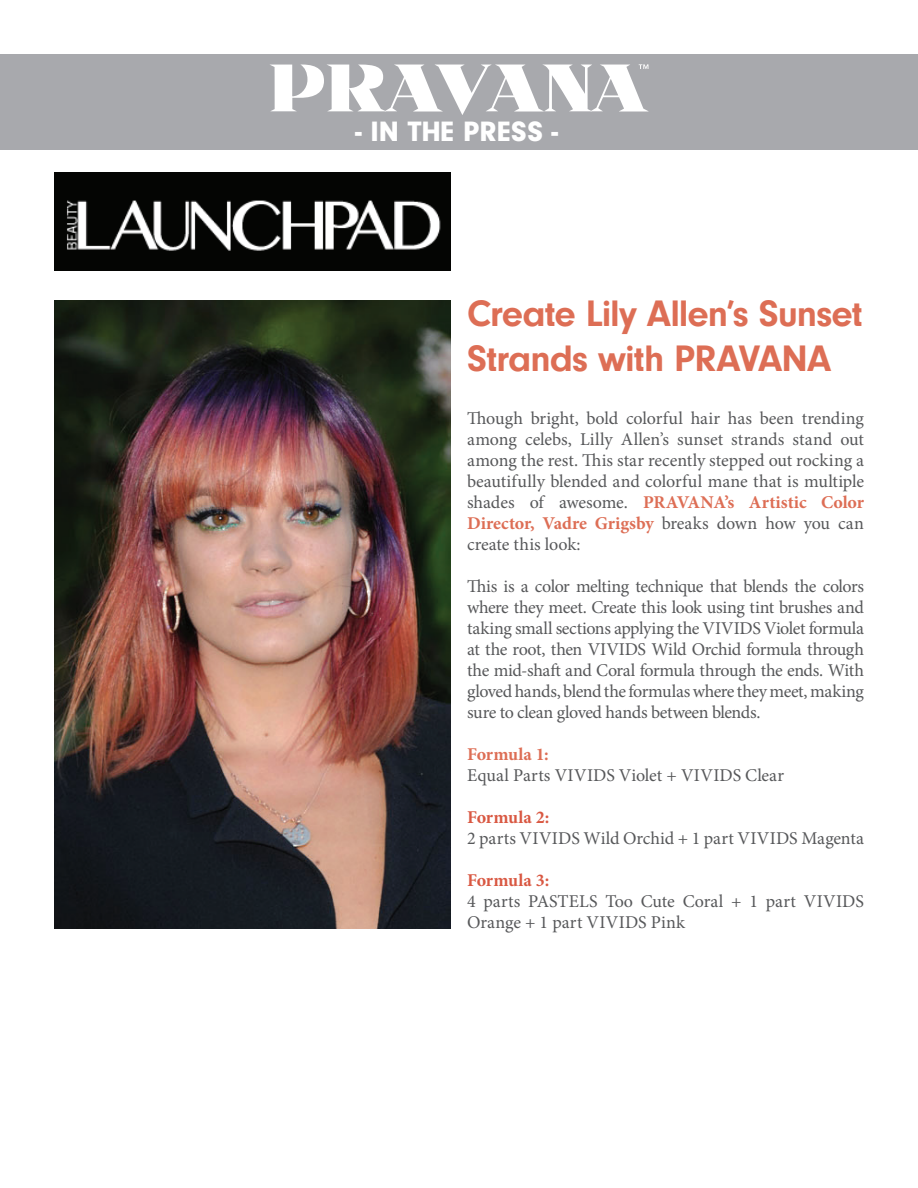
<style>
.page{position:relative;width:918px;height:1188px;background:#fff}
.page>*{position:absolute;margin:0;border:0;box-sizing:border-box;transform-origin:0 0}
.t1{font:700 38.25px/44.8px "Neuzeit Gro";letter-spacing:-.025em;color:#dd6e55}
.t2{font:900 29.1px "Neuzeit Gro";letter-spacing:.005em;color:#fff}
.t3{font:18px/21px "Minion Pro";letter-spacing:-.005em;color:#57585a;text-align:justify}
.t4{font:700 18px "Minion Pro";letter-spacing:-.005em;color:#d95842}
.t5{font:700 18px "Minion Pro";letter-spacing:-.005em;color:#dd6e55}
.s1{font-weight:700;color:#dd6e55}
</style>
<div class="page">
<div style="left:1px;top:54px;width:917px;height:96px;background:#a8a9ad"></div>
<svg style="left:270px;top:64px;width:379px;height:51px"></svg>
<img style="left:54px;top:300px;width:397px;height:628px">
<img style="left:54px;top:173px;width:397px;height:98px">
<h2 class="t2" style="left:355px;top:114px;width:205px">- IN THE PRESS -</h2>
<h1 class="t1" style="left:467px;top:291px;width:397px">Create Lily Allen’s Sunset<br>Strands with PRAVANA</h1>
<p class="t3" style="left:467px;top:408px;width:398px">Though bright, bold colorful hair has been trending among celebs, Lilly Allen’s sunset strands stand out among the rest. This star recently stepped out rocking a beautifully blended and colorful mane that is multiple shades of awesome. <span class="s1">PRAVANA’s Artistic Color Director, Vadre Grigsby</span> breaks down how you can create this look:</p>
<p class="t3" style="left:467px;top:576px;width:398px">This is a color melting technique that blends the colors where they meet. Create this look using tint brushes and taking small sections applying the VIVIDS Violet formula at the root, then VIVIDS Wild Orchid formula through the mid-shaft and Coral formula through the ends. With gloved hands, blend the formulas where they meet, making sure to clean gloved hands between blends.</p>
<p class="t5" style="left:467px;top:742px;width:83px">Formula 1:</p>
<p class="t3" style="left:467px;top:765px;width:319px">Equal Parts VIVIDS Violet + VIVIDS Clear</p>
<p class="t4" style="left:467px;top:805px;width:84px">Formula 2:</p>
<p class="t3" style="left:467px;top:828px;width:398px">2 parts VIVIDS Wild Orchid + 1 part VIVIDS Magenta</p>
<p class="t4" style="left:467px;top:868px;width:84px">Formula 3:</p>
<p class="t3" style="left:467px;top:891px;width:398px">4 parts PASTELS Too Cute Coral + 1 part VIVIDS<br>Orange + 1 part VIVIDS Pink</p>
</div>
